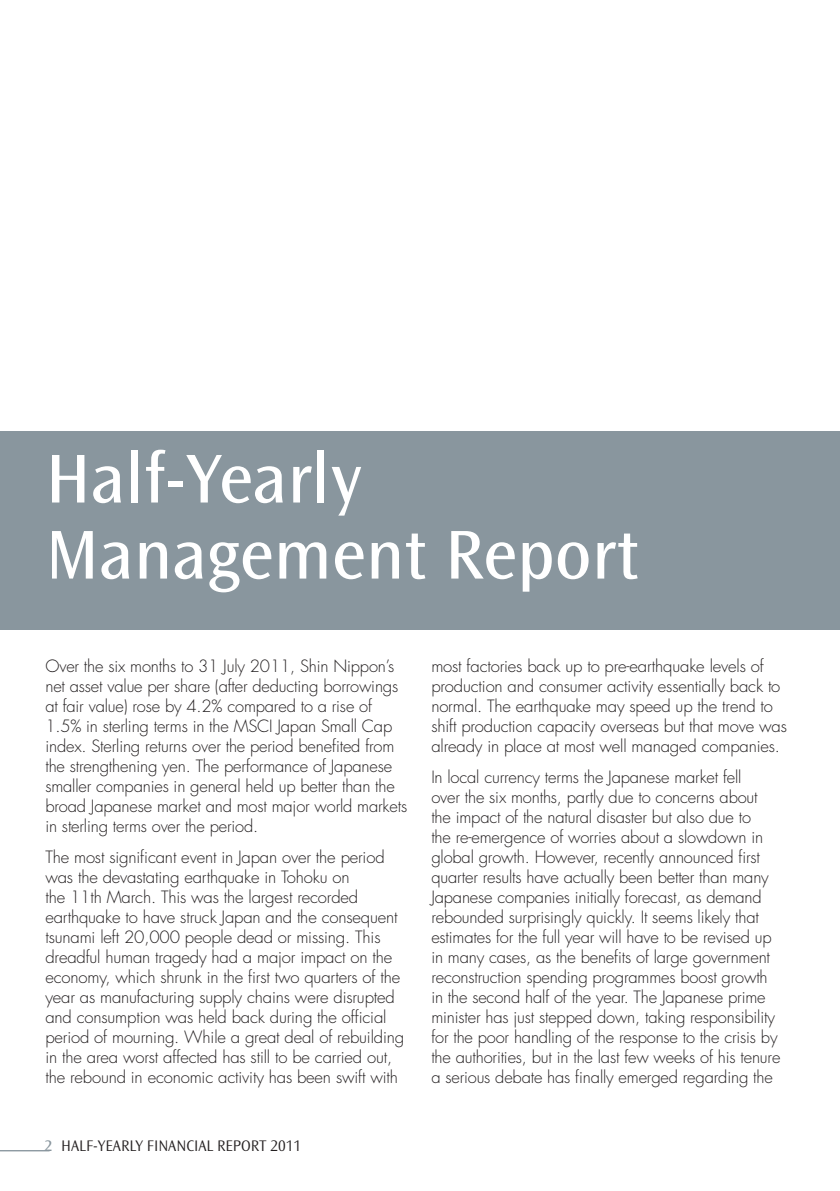
<style>
.page{position:relative;width:840px;height:1191px;background:#fff}
.page>*{position:absolute;margin:0;border:0;box-sizing:border-box;transform-origin:0 0}
.t1{font:72px/76px "Ocean Sans";color:#fff}
.t2{font:300 16.4px/20px "Futura";letter-spacing:-.01em;color:#231f20}
.t3{font:300 16px "Ocean Sans";color:#231f20}
.s1{font-weight:400;color:#89969e}
</style>
<div class="page">
<div style="left:0;top:431px;width:839px;height:198px;background:#89969e"></div>
<hr style="left:0;top:1150px;width:50px;height:1px;background:#89969e">
<h1 class="t1" style="left:45px;top:442px;width:595px">Half-Yearly<br>Management Report</h1>
<p class="t2" style="left:45px;top:656px;width:363px">Over the six months to 31 July 2011, Shin Nippon’s net asset value per share (after deducting borrowings at fair value) rose by 4.2% compared to a rise of 1.5% in sterling terms in the MSCI Japan Small Cap index. Sterling returns over the period benefited from the strengthening yen. The performance of Japanese smaller companies in general held up better than the broad Japanese market and most major world markets in sterling terms over the period.</p>
<p class="t2" style="left:45px;top:847px;width:360px">The most significant event in Japan over the period was the devastating earthquake in Tohoku on<br>the 11th March. This was the largest recorded earthquake to have struck Japan and the consequent tsunami left 20,000 people dead or missing. This dreadful human tragedy had a major impact on the economy, which shrunk in the first two quarters of the year as manufacturing supply chains were disrupted and consumption was held back during the official period of mourning. While a great deal of rebuilding in the area worst affected has still to be carried out, the rebound in economic activity has been swift with</p>
<p class="t3" style="left:45px;top:1136px;width:258px"><span class="s1">2</span> HALF-YEARLY FINANCIAL REPORT 2011</p>
<p class="t2" style="left:431px;top:656px;width:357px">most factories back up to pre-earthquake levels of production and consumer activity essentially back to normal. The earthquake may speed up the trend to shift production capacity overseas but that move was already in place at most well managed companies.</p>
<p class="t2" style="left:431px;top:767px;width:350px">In local currency terms the Japanese market fell<br>over the six months, partly due to concerns about the impact of the natural disaster but also due to<br>the re-emergence of worries about a slowdown in global growth. However, recently announced first quarter results have actually been better than many Japanese companies initially forecast, as demand rebounded surprisingly quickly. It seems likely that estimates for the full year will have to be revised up in many cases, as the benefits of large government reconstruction spending programmes boost growth in the second half of the year. The Japanese prime minister has just stepped down, taking responsibility for the poor handling of the response to the crisis by the authorities, but in the last few weeks of his tenure a serious debate has finally emerged regarding the</p>
</div>
